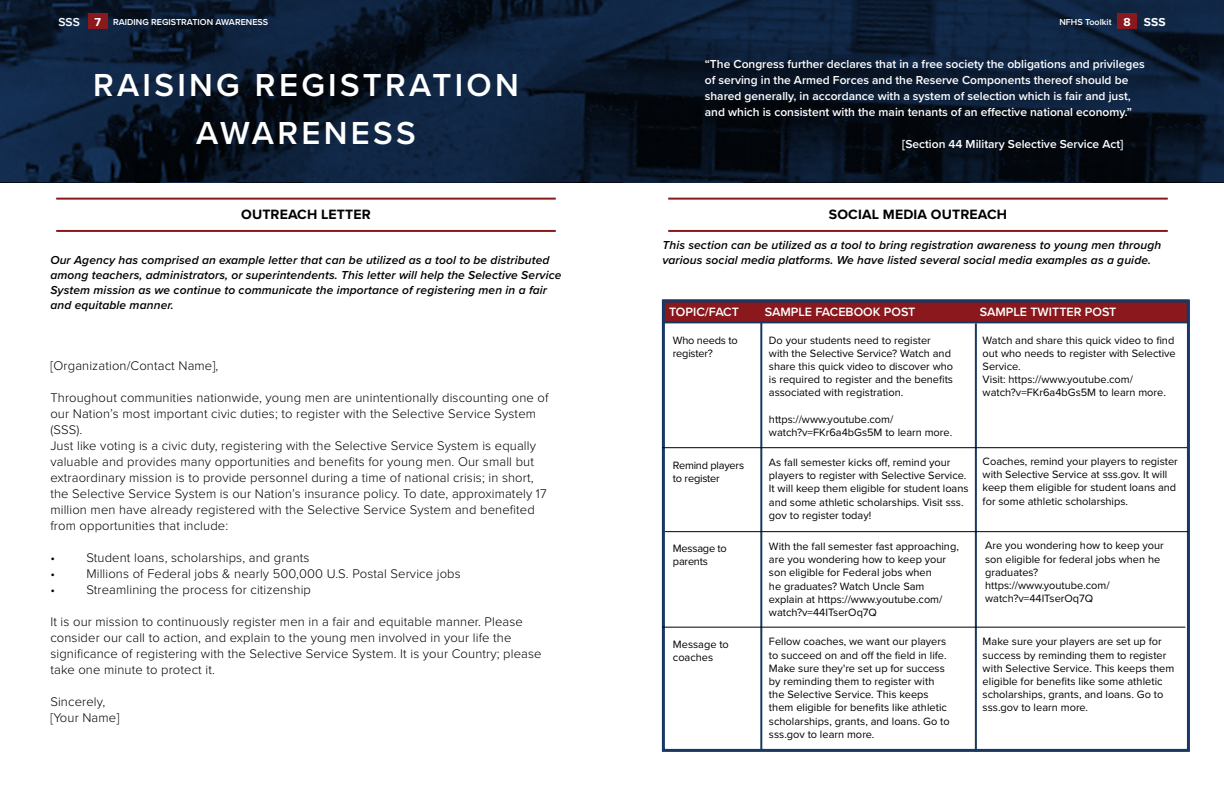
<style>
.page{position:relative;width:1224px;height:792px;background:#fff}
.page>*{position:absolute;margin:0;border:0;box-sizing:border-box;transform-origin:0 0}
.t1{font:600 33px/48px "Proxima Nova";letter-spacing:.1em;color:#fff;text-align:center}
.t2{font:700 14px "Proxima Nova";letter-spacing:.01em;color:#000}
.t3{font:300 13px/16px "Proxima Nova";letter-spacing:.01em;color:#000}
.t4{font:600 12.5px "Proxima Nova";color:#fff}
.t5{font:italic 600 12px/15px "Proxima Nova";letter-spacing:.01em;color:#000}
.t6{font:600 12px/16px "Proxima Nova";color:#fff}
.t7{font:11px/13.2px "Proxima Nova";color:#000}
.t8{font:11px/13.2px "Proxima Nova";letter-spacing:-.02em;color:#000}
.t9{font:600 9px "Proxima Nova";color:#fff}
.s1{font-size:12px}
.s2{font-weight:700;font-size:12px}
</style>
<div class="page">
<svg style="left:0;top:0;width:1224px;height:183px;background:#0b1a2e"></svg>
<hr style="left:56px;top:198px;width:500px;height:2px;background:#8a181c">
<hr style="left:56px;top:230px;width:500px;height:2px;background:#8a181c">
<hr style="left:668px;top:198px;width:500px;height:2px;background:#8a181c">
<hr style="left:668px;top:230px;width:500px;height:2px;background:#8a181c">
<hr style="left:975px;top:323px;width:2px;height:429px;background:#183863">
<hr style="left:760px;top:306px;width:2px;height:443px;background:#183863">
<div style="left:662px;top:300px;width:527px;height:23px;background:#8a181c;border:2px solid #183863"></div>
<div style="left:662px;top:300px;width:528px;height:452px;border:3px solid #183863"></div>
<hr style="left:662px;top:447px;width:525px;height:1px;background:#000">
<hr style="left:665px;top:531px;width:523px;height:1px;background:#000">
<hr style="left:662px;top:627px;width:523px;height:1px;background:#000">
<div style="left:1117px;top:13px;width:20px;height:16px;background:#8a181c"></div>
<div style="left:88px;top:13px;width:19px;height:16px;background:#8a181c"></div>
<p class="t9" style="left:59px;top:15px;width:211px"><span class="s1">SSS</span> <span class="s2">7</span> RAIDING REGISTRATION AWARENESS</p>
<p class="t9" style="left:1059px;top:15px;width:108px">NFHS Toolkit <span class="s2">8 SSS</span></p>
<h1 class="t1" style="left:93px;top:60px;width:427px">RAISING REGISTRATION<br>AWARENESS</h1>
<p class="t2" style="left:241px;top:204px;width:131px">OUTREACH LETTER</p>
<p class="t5" style="left:50px;top:252px;width:513px">Our Agency has comprised an example letter that can be utilized as a tool to be distributed among teachers, administrators, or superintendents. This letter will help the Selective Service System mission as we continue to communicate the importance of registering men in a fair and equitable manner.</p>
<p class="t3" style="left:50px;top:357px;width:170px">[Organization/Contact Name],</p>
<p class="t3" style="left:50px;top:389px;width:500px">Throughout communities nationwide, young men are unintentionally discounting one of our Nation’s most important civic duties; to register with the Selective Service System (SSS).<br>Just like voting is a civic duty, registering with the Selective Service System is equally valuable and provides many opportunities and benefits for young men. Our small but extraordinary mission is to provide personnel during a time of national crisis; in short, the Selective Service System is our Nation’s insurance policy. To date, approximately 17 million men have already registered with the Selective Service System and benefited from opportunities that include:</p>
<p class="t3" style="left:50px;top:549px;width:6px">•</p>
<p class="t3" style="left:86px;top:549px;width:225px">Student loans, scholarships, and grants</p>
<p class="t3" style="left:50px;top:565px;width:6px">•</p>
<p class="t3" style="left:86px;top:565px;width:376px">Millions of Federal jobs &amp; nearly 500,000 U.S. Postal Service jobs</p>
<p class="t3" style="left:50px;top:581px;width:6px">•</p>
<p class="t3" style="left:86px;top:581px;width:226px">Streamlining the process for citizenship</p>
<p class="t3" style="left:50px;top:613px;width:493px">It is our mission to continuously register men in a fair and equitable manner. Please consider our call to action, and explain to the young men involved in your life the significance of registering with the Selective Service System. It is your Country; please take one minute to protect it.</p>
<p class="t3" style="left:50px;top:693px;width:71px">Sincerely, [Your Name]</p>
<p class="t6" style="left:705px;top:56px;width:441px">“The Congress further declares that in a free society the obligations and privileges of serving in the Armed Forces and the Reserve Components thereof should be shared generally, in accordance with a system of selection which is fair and just, and which is consistent with the main tenants of an effective national economy.”</p>
<p class="t6" style="left:902px;top:136px;width:223px">[Section 44 Military Selective Service Act]</p>
<p class="t2" style="left:829px;top:204px;width:180px">SOCIAL MEDIA OUTREACH</p>
<p class="t5" style="left:662px;top:237px;width:501px">This section can be utilized as a tool to bring registration awareness to young men through various social media platforms. We have listed several social media examples as a guide.</p>
<p class="t4" style="left:669px;top:302px;width:71px">TOPIC/FACT</p>
<p class="t4" style="left:765px;top:302px;width:152px">SAMPLE FACEBOOK POST</p>
<p class="t4" style="left:980px;top:302px;width:138px">SAMPLE TWITTER POST</p>
<p class="t7" style="left:769px;top:333px;width:186px">Do your students need to register with the Selective Service? Watch and share this quick video to discover who is required to register and the benefits associated with registration.</p>
<p class="t7" style="left:769px;top:412px;width:185px">https://www.youtube.com/ watch?v=FKr6a4bGs5M to learn more.</p>
<p class="t7" style="left:769px;top:455px;width:201px">As fall semester kicks off, remind your players to register with Selective Service.<br>It will keep them eligible for student loans and some athletic scholarships. Visit sss. gov to register today!</p>
<p class="t7" style="left:769px;top:539px;width:191px">With the fall semester fast approaching, are you wondering how to keep your son eligible for Federal jobs when<br>he graduates? Watch Uncle Sam explain at https://www.youtube.com/ watch?v=44ITserOq7Q</p>
<p class="t7" style="left:769px;top:635px;width:182px">Fellow coaches, we want our players to succeed on and off the field in life.<br>Make sure they're set up for success by reminding them to register with the Selective Service. This keeps them eligible for benefits like athletic scholarships, grants, and loans. Go to sss.gov to learn more.</p>
<p class="t7" style="left:983px;top:333px;width:195px">Watch and share this quick video to find out who needs to register with Selective<br>Service.<br>Visit: https://www.youtube.com/ watch?v=FKr6a4bGs5M to learn more.</p>
<p class="t8" style="left:673px;top:333px;width:66px">Who needs to register?</p>
<p class="t7" style="left:983px;top:454px;width:197px">Coaches, remind your players to register with Selective Service at sss.gov. It will keep them eligible for student loans and for some athletic scholarships.</p>
<p class="t7" style="left:985px;top:539px;width:180px">Are you wondering how to keep your son eligible for federal jobs when he graduates? https://www.youtube.com/ watch?v=44ITserOq7Q</p>
<p class="t7" style="left:983px;top:635px;width:193px">Make sure your players are set up for success by reminding them to register with Selective Service. This keeps them eligible for benefits like some athletic scholarships, grants, and loans. Go to sss.gov to learn more.</p>
<p class="t8" style="left:673px;top:458px;width:73px">Remind players to register</p>
<p class="t8" style="left:673px;top:541px;width:56px">Message to parents</p>
<p class="t7" style="left:673px;top:637px;width:57px">Message to coaches</p>
</div>
